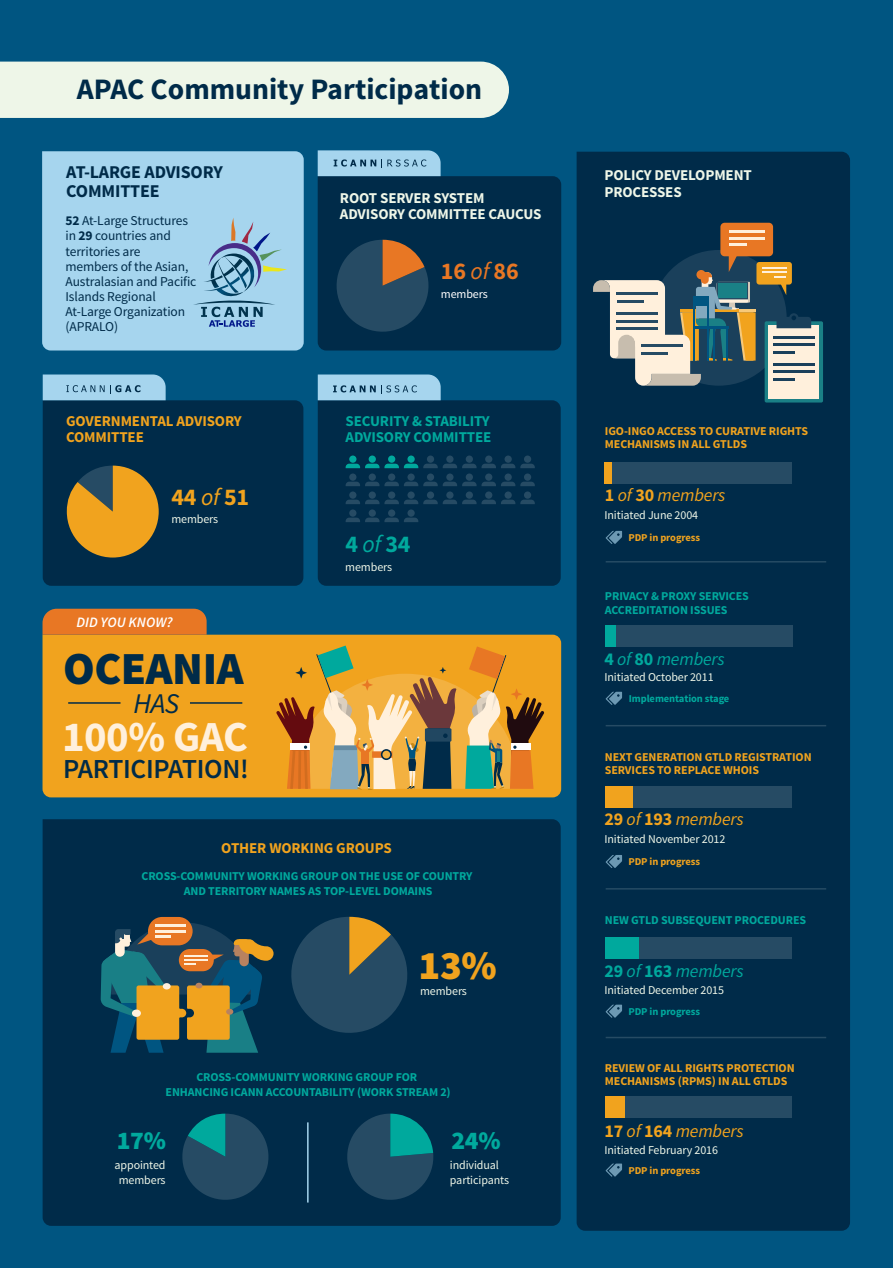
<style>
.page{position:relative;width:893px;height:1268px;background:#fff}
.page>*{position:absolute;margin:0;border:0;box-sizing:border-box;transform-origin:0 0}
.t1{font:900 45.9px "Source Sans Pro";letter-spacing:-.01em;color:#002b49}
.t2{font:700 42.75px "Source Sans Pro";letter-spacing:-.015em;color:#fff0dc}
.t3{font:900 40.5px "Source Sans Pro";color:#f1a31e}
.t4{font:700 29.7px "Source Sans Pro";color:#002b49}
.t5{font:italic 28.5px "Source Sans Pro";color:#002b49}
.t6{font:600 27.45px "Source Sans Pro";letter-spacing:-.01em;color:#002b49}
.t7{font:900 25.5px "Source Sans Pro";color:#00a99d}
.t8{font:700 24px "Source Sans Pro";color:#e87724}
.t9{font:700 24px "Source Sans Pro";color:#f1a31e}
.t10{font:700 24px "Source Sans Pro";color:#00a99d}
.t11{font:italic 18px "Source Sans Pro";letter-spacing:-.01em;color:#f1a31e}
.t12{font:italic 18px "Source Sans Pro";letter-spacing:-.01em;color:#00a99d}
.t13{font:700 18px/19.5px "Source Sans Pro";letter-spacing:-.01em;color:#002b49}
.t14{font:700 15px/16.5px "Source Sans Pro";letter-spacing:-.01em;color:#eef6e8}
.t15{font:700 15px/16.5px "Source Sans Pro";letter-spacing:-.01em;color:#f1a31e}
.t16{font:700 15px/16.5px "Source Sans Pro";letter-spacing:-.01em;color:#00a99d}
.t17{font:italic 600 14.4px "Source Sans Pro";color:#fff}
.t18{font:13.5px/15px "Source Sans Pro";letter-spacing:-.01em;color:#002b49}
.t19{font:700 12px/15px "Source Sans Pro";letter-spacing:-.01em;color:#00a99d;text-align:center}
.t20{font:12px/15px "Source Sans Pro";letter-spacing:-.01em;color:#eef6e8;text-align:center}
.t21{font:700 12px/13.5px "Source Sans Pro";letter-spacing:-.01em;color:#f1a31e}
.t22{font:12px "Source Sans Pro";letter-spacing:-.01em;color:#fff}
.t23{font:700 10.5px "Source Sans Pro";letter-spacing:-.01em;color:#f1a31e}
.t24{font:700 10.5px "Source Sans Pro";letter-spacing:-.01em;color:#00a99d}
.s1{font-weight:700}
.s2{font-weight:400;font-style:italic}
.s3{font-weight:700;font-style:normal}
</style>
<div class="page">
<div style="left:0;top:0;width:893px;height:1267px;background:#005581"></div>
<div style="left:577px;top:152px;width:273px;height:1078px;background:#002b49"></div>
<div style="left:43px;top:819px;width:518px;height:406px;background:#002b49"></div>
<div style="left:0;top:62px;width:509px;height:56px;background:#eef6e8"></div>
<div style="left:42px;top:151px;width:262px;height:199px;background:#a6d5ee"></div>
<div style="left:43px;top:400px;width:260px;height:185px;background:#002b49"></div>
<div style="left:43px;top:634px;width:518px;height:163px;background:#f1a31e"></div>
<div style="left:43px;top:608px;width:164px;height:26px;background:#e87724"></div>
<div style="left:612px;top:462px;width:180px;height:21px;background:#264b64"></div>
<div style="left:605px;top:462px;width:7px;height:21px;background:#f1a31e"></div>
<div style="left:651px;top:250px;width:136px;height:135px;background:#1a405b;border-radius:50%"></div>
<div style="left:611px;top:786px;width:181px;height:21px;background:#264b64"></div>
<div style="left:605px;top:786px;width:28px;height:21px;background:#f1a31e"></div>
<div style="left:638px;top:937px;width:154px;height:21px;background:#264b64"></div>
<div style="left:605px;top:937px;width:33px;height:21px;background:#00a99d"></div>
<div style="left:625px;top:1096px;width:167px;height:21px;background:#264b64"></div>
<div style="left:605px;top:1096px;width:20px;height:21px;background:#f1a31e"></div>
<div style="left:765px;top:321px;width:58px;height:81px;background:linear-gradient(to right,#1a8086,#1a7f86);border-radius:2px"></div>
<div style="left:769px;top:325px;width:50px;height:73px;background:#fff0dc"></div>
<hr style="left:773px;top:336px;width:42px;height:3px;background:#1a405b">
<hr style="left:773px;top:343px;width:42px;height:3px;background:#1a405b">
<hr style="left:773px;top:351px;width:22px;height:2px;background:#1a405b">
<hr style="left:773px;top:363px;width:42px;height:3px;background:#1a405b">
<hr style="left:773px;top:370px;width:42px;height:3px;background:#1a405b">
<hr style="left:773px;top:377px;width:22px;height:3px;background:#1a405b">
<svg style="left:776px;top:313px;width:35px;height:15px"></svg>
<div style="left:720px;top:223px;width:53px;height:33px;background:#e87724;border-radius:4px"></div>
<svg style="left:593px;top:245px;width:163px;height:140px"></svg>
<hr style="left:729px;top:230px;width:36px;height:3px;background:#fff0dc">
<hr style="left:729px;top:237px;width:36px;height:2px;background:#fff0dc">
<hr style="left:729px;top:243px;width:17px;height:3px;background:#fff0dc">
<div style="left:756px;top:262px;width:36px;height:22px;background:#f1a31e;border-radius:3px"></div>
<hr style="left:762px;top:267px;width:24px;height:2px;background:#fff0dc">
<hr style="left:762px;top:271px;width:24px;height:2px;background:#fff0dc">
<svg style="left:774px;top:276px;width:12px;height:19px"></svg>
<svg style="left:606px;top:530px;width:16px;height:14px"></svg>
<svg style="left:606px;top:854px;width:16px;height:13px"></svg>
<svg style="left:606px;top:1004px;width:16px;height:13px"></svg>
<svg style="left:606px;top:1163px;width:16px;height:13px"></svg>
<svg style="left:606px;top:691px;width:16px;height:13px"></svg>
<svg style="left:209px;top:217px;width:78px;height:70px;background:#9dc1d8"></svg>
<img style="left:203px;top:253px;width:52px;height:44px">
<svg style="left:193px;top:299px;width:82px;height:28px;background:#7eaccb"></svg>
<svg style="left:67px;top:465px;width:92px;height:92px;background:#a77f2e"></svg>
<svg style="left:276px;top:645px;width:268px;height:144px;background:#c6994b"></svg>
<svg style="left:176px;top:1113px;width:99px;height:92px;background:#144960"></svg>
<svg style="left:285px;top:916px;width:128px;height:122px;background:#2b4855"></svg>
<svg style="left:345px;top:1113px;width:90px;height:88px;background:#155266"></svg>
<hr style="left:307px;top:1122px;width:2px;height:80px;background:#a6d5ee">
<svg style="left:148px;top:916px;width:45px;height:29px"></svg>
<svg style="left:101px;top:922px;width:173px;height:130px;background:#546553"></svg>
<div style="left:611px;top:625px;width:181px;height:21px;background:#264b64"></div>
<div style="left:605px;top:625px;width:10px;height:21px;background:#00a99d"></div>
<svg style="left:318px;top:150px;width:243px;height:200px;background:#133d58"></svg>
<svg style="left:43px;top:374px;width:123px;height:26px;background:#98c8e2"></svg>
<svg style="left:318px;top:374px;width:243px;height:211px;background:#0b3a58"></svg>
<hr style="left:606px;top:561px;width:220px;height:1px;background:#264b64">
<hr style="left:606px;top:724px;width:220px;height:2px;background:#264b64">
<hr style="left:606px;top:887px;width:220px;height:2px;background:#264b64">
<hr style="left:606px;top:1036px;width:220px;height:2px;background:#264b64">
<hr style="left:68px;top:702px;width:53px;height:1px;background:#002b49">
<hr style="left:190px;top:702px;width:52px;height:1px;background:#002b49">
<h3 class="t4" style="left:77px;top:70px;width:407px">APAC Community Participation</h3>
<h3 class="t13" style="left:66px;top:163px;width:158px">AT-LARGE ADVISORY<br>COMMITTEE</h3>
<p class="t18" style="left:66px;top:214px;width:132px"><span class="s1">52</span> At-Large Structures in <span class="s1">29</span> countries and territories are members of the Asian,<br>Australasian and Pacific<br>Islands Regional<br>At-Large Organization (APRALO)</p>
<p class="t14" style="left:340px;top:190px;width:203px">ROOT SERVER SYSTEM<br>ADVISORY COMMITTEE CAUCUS</p>
<h3 class="t8" style="left:441px;top:256px;width:79px">16 <span class="s2">of</span> 86</h3>
<p class="t22" style="left:441px;top:286px;width:48px">members</p>
<p class="t15" style="left:66px;top:413px;width:177px">GOVERNMENTAL ADVISORY<br>COMMITTEE</p>
<p class="t16" style="left:346px;top:413px;width:147px">SECURITY &amp; STABILITY<br>ADVISORY COMMITTEE</p>
<h3 class="t9" style="left:171px;top:482px;width:79px">44 <span class="s2">of</span> 51</h3>
<p class="t20" style="left:171px;top:511px;width:48px">members</p>
<p class="t17" style="left:76px;top:613px;width:98px">DID YOU KNOW?</p>
<h1 class="t1" style="left:63px;top:638px;width:182px">OCEANIA</h1>
<h3 class="t5" style="left:134px;top:685px;width:47px">HAS</h3>
<h2 class="t2" style="left:62px;top:709px;width:188px">100% GAC</h2>
<h3 class="t6" style="left:63px;top:751px;width:187px">PARTICIPATION!</h3>
<h3 class="t10" style="left:345px;top:528px;width:67px">4 <span class="s2">of</span> 34</h3>
<p class="t20" style="left:345px;top:559px;width:48px">members</p>
<p class="t15" style="left:221px;top:840px;width:172px">OTHER WORKING GROUPS</p>
<p class="t19" style="left:141px;top:868px;width:332px">CROSS-COMMUNITY WORKING GROUP ON THE USE OF COUNTRY<br>AND TERRITORY NAMES AS TOP-LEVEL DOMAINS</p>
<h3 class="t3" style="left:419px;top:938px;width:80px">13%</h3>
<p class="t20" style="left:420px;top:983px;width:48px">members</p>
<p class="t19" style="left:166px;top:1069px;width:287px">CROSS-COMMUNITY WORKING GROUP FOR<br>ENHANCING ICANN ACCOUNTABILITY (WORK STREAM 2)</p>
<h3 class="t7" style="left:117px;top:1123px;width:51px">17%</h3>
<p class="t20" style="left:115px;top:1157px;width:53px">appointed members</p>
<h3 class="t7" style="left:451px;top:1123px;width:51px">24%</h3>
<p class="t20" style="left:450px;top:1157px;width:61px;text-align:left">individual participants</p>
<p class="t14" style="left:604px;top:167px;width:149px">POLICY DEVELOPMENT<br>PROCESSES</p>
<p class="t21" style="left:605px;top:424px;width:205px">IGO-INGO ACCESS TO CURATIVE RIGHTS<br>MECHANISMS IN ALL GTLDS</p>
<h3 class="t11" style="left:605px;top:484px;width:122px"><span class="s3">1</span> of <span class="s3">30</span> members</h3>
<p class="t20" style="left:604px;top:507px;width:95px">Initiated June 2004</p>
<p class="t23" style="left:628px;top:530px;width:73px">PDP in progress</p>
<p class="t19" style="left:605px;top:589px;width:145px;line-height:13.5px;text-align:left">PRIVACY &amp; PROXY SERVICES<br>ACCREDITATION ISSUES</p>
<h3 class="t12" style="left:604px;top:647px;width:122px"><span class="s3">4</span> of <span class="s3">80</span> members</h3>
<p class="t20" style="left:604px;top:669px;width:111px">Initiated October 2011</p>
<p class="t24" style="left:629px;top:691px;width:102px">Implementation stage</p>
<p class="t21" style="left:605px;top:750px;width:208px">NEXT GENERATION GTLD REGISTRATION<br>SERVICES TO REPLACE WHOIS</p>
<h3 class="t11" style="left:604px;top:807px;width:141px"><span class="s3">29</span> of <span class="s3">193</span> members</h3>
<p class="t20" style="left:604px;top:831px;width:122px">Initiated November 2012</p>
<p class="t23" style="left:628px;top:854px;width:73px">PDP in progress</p>
<p class="t19" style="left:605px;top:912px;width:203px">NEW GTLD SUBSEQUENT PROCEDURES</p>
<h3 class="t12" style="left:604px;top:960px;width:141px"><span class="s3">29</span> of <span class="s3">163</span> members</h3>
<p class="t20" style="left:604px;top:982px;width:121px">Initiated December 2015</p>
<p class="t24" style="left:628px;top:1004px;width:73px">PDP in progress</p>
<p class="t21" style="left:605px;top:1061px;width:191px">REVIEW OF ALL RIGHTS PROTECTION<br>MECHANISMS (RPMS) IN ALL GTLDS</p>
<h3 class="t11" style="left:604px;top:1119px;width:141px"><span class="s3">17</span> of <span class="s3">164</span> members</h3>
<p class="t20" style="left:604px;top:1141px;width:115px">Initiated February 2016</p>
<p class="t23" style="left:628px;top:1162px;width:73px">PDP in progress</p>
</div>
